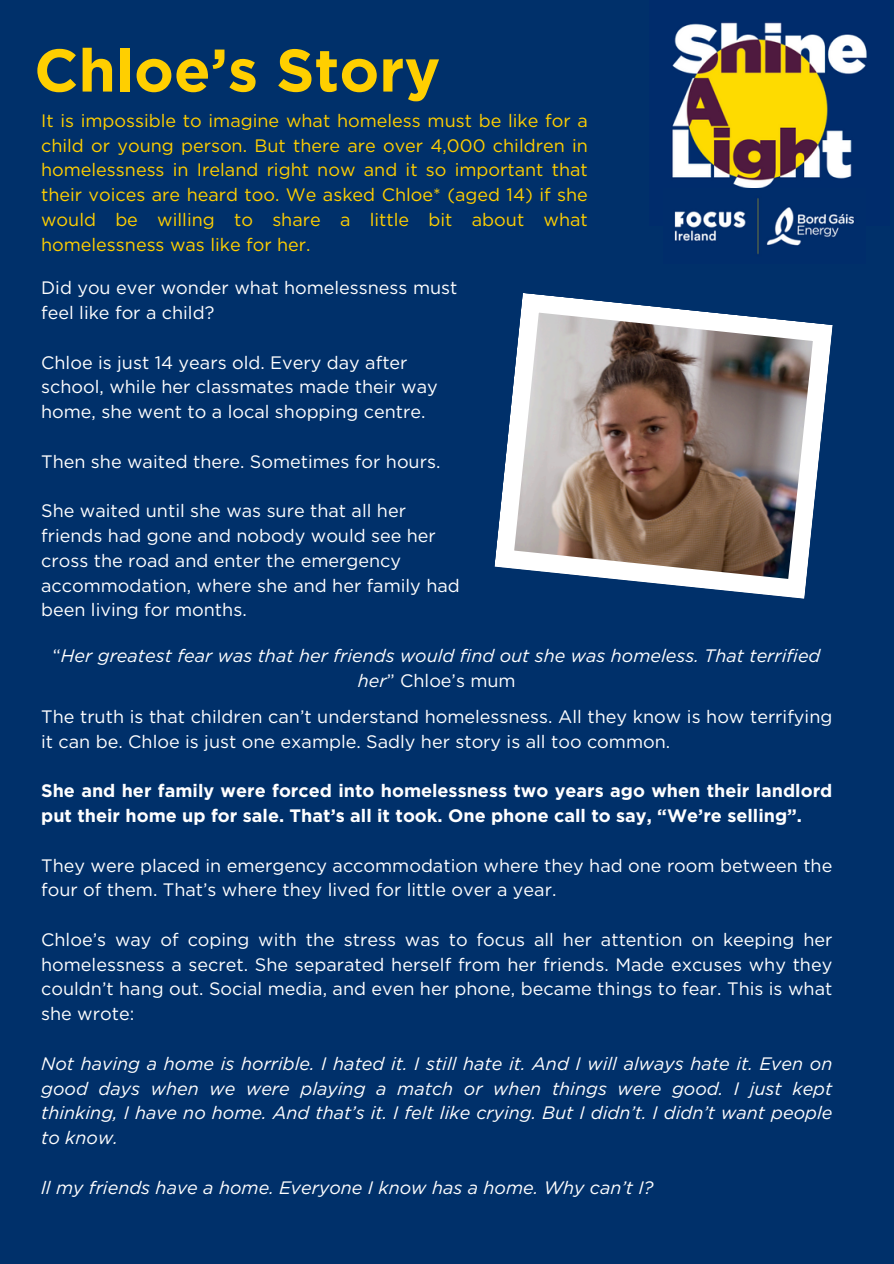
<style>
.page{position:relative;width:894px;height:1264px;background:#fff}
.page>*{position:absolute;margin:0;border:0;box-sizing:border-box;transform-origin:0 0}
.t1{font:700 60px "Gotham";color:#ffcf00}
.t2{font:18px/24.8px "Gotham";color:#fff}
.t3{font:italic 18px/24.8px "Gotham";color:#fff;text-align:justify}
.t4{font:18px/24.8px "Gotham";color:#ffcf00;text-align:justify}
.t5{font:700 18px/24.8px "Gotham";color:#fff}
.s1{font-style:normal}
</style>
<div class="page">
<div style="left:0;top:0;width:893px;height:1263px;background:#00306a"></div>
<img style="left:494px;top:293px;width:338px;height:305px">
<img style="left:671px;top:22px;width:197px;height:166px">
<img style="left:674px;top:198px;width:180px;height:56px">
<h1 class="t1" style="left:34px;top:34px;width:407px">Chloe’s Story</h1>
<p class="t4" style="left:41px;top:108px;width:548px">It is impossible to imagine what homeless must be like for a child or young person. But there are over 4,000 children in homelessness in Ireland right now and it so important that their voices are heard too. We asked Chloe* (aged 14) if she would be willing to share a little bit about what homelessness was like for her.</p>
<p class="t2" style="left:41px;top:275px;width:417px">Did you ever wonder what homelessness must feel like for a child?</p>
<p class="t2" style="left:41px;top:350px;width:398px">Chloe is just 14 years old. Every day after school, while her classmates made their way home, she went to a local shopping centre.</p>
<p class="t2" style="left:41px;top:449px;width:400px">Then she waited there. Sometimes for hours.</p>
<p class="t2" style="left:41px;top:498px;width:420px">She waited until she was sure that all her friends had gone and nobody would see her cross the road and enter the emergency accommodation, where she and her family had been living for months.</p>
<p class="t3" style="left:53px;top:643px;width:768px;text-align:center"><span class="s1">“</span>Her greatest fear was that her friends would find out she was homeless. That terrified her<span class="s1">” Chloe’s mum</span></p>
<p class="t2" style="left:41px;top:704px;width:792px">The truth is that children can’t understand homelessness. All they know is how terrifying it can be. Chloe is just one example. Sadly her story is all too common.</p>
<p class="t5" style="left:41px;top:778px;width:792px">She and her family were forced into homelessness two years ago when their landlord put their home up for sale. That’s all it took. One phone call to say, “We’re selling”.</p>
<p class="t2" style="left:41px;top:852px;width:792px">They were placed in emergency accommodation where they had one room between the four of them. That’s where they lived for little over a year.</p>
<p class="t2" style="left:41px;top:927px;width:792px;text-align:justify">Chloe’s way of coping with the stress was to focus all her attention on keeping her homelessness a secret. She separated herself from her friends. Made excuses why they couldn’t hang out. Social media, and even her phone, became things to fear. This is what she wrote:</p>
<p class="t3" style="left:41px;top:1050px;width:792px">Not having a home is horrible. I hated it. I still hate it. And I will always hate it. Even on good days when we were playing a match or when things were good. I just kept thinking, I have no home. And that’s it. I felt like crying. But I didn’t. I didn’t want people to know.</p>
<h2 class="t3" style="left:41px;top:1174px;width:613px">ll my friends have a home. Everyone I know has a home. Why can’t I?</h2>
</div>
